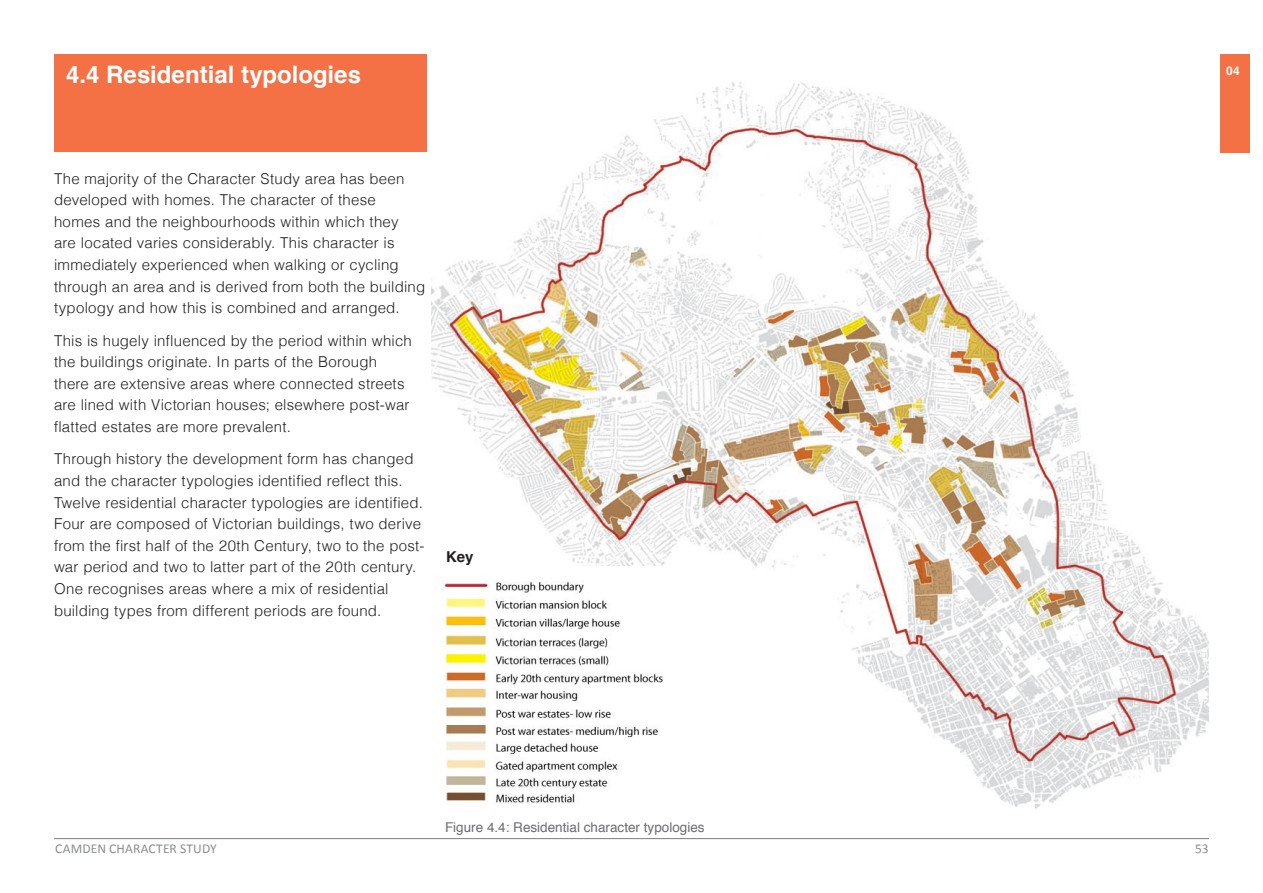
<style>
.page{position:relative;width:1263px;height:893px;background:#fff}
.page>*{position:absolute;margin:0;border:0;box-sizing:border-box;transform-origin:0 0}
.t1{font:700 24px "Helvetica";color:#fff}
.t2{font:300 15px/21.6px "Helvetica";letter-spacing:.015em;color:#231f20}
.t3{font:700 15px "Helvetica";color:#231f20}
.t4{font:13.5px "Helvetica";color:#6c6d70}
.t5{font:13.5px "Calibri";letter-spacing:.01em;color:#8a8d8f}
.t6{font:700 12px "Helvetica";color:#fff}
</style>
<div class="page">
<div style="left:1219px;top:54px;width:30px;height:98px;background:#f37145"></div>
<hr style="left:54px;top:838px;width:1155px;height:1px;background:#837c7b">
<div style="left:54px;top:54px;width:373px;height:97px;background:#f37145"></div>
<img style="left:431px;top:82px;width:778px;height:727px">
<img style="left:431px;top:567px;width:270px;height:242px">
<h1 class="t1" style="left:66px;top:55px;width:297px">4.4 Residential typologies</h1>
<p class="t2" style="left:54px;top:166px;width:373px">The majority of the Character Study area has been developed with homes. The character of these homes and the neighbourhoods within which they<br>are located varies considerably. This character is immediately experienced when walking or cycling through an area and is derived from both the building typology and how this is combined and arranged.</p>
<p class="t2" style="left:54px;top:328px;width:359px">This is hugely influenced by the period within which the buildings originate. In parts of the Borough there are extensive areas where connected streets are lined with Victorian houses; elsewhere post-war flatted estates are more prevalent.</p>
<p class="t2" style="left:54px;top:447px;width:372px">Through history the development form has changed and the character typologies identified reflect this.<br>Twelve residential character typologies are identified.<br>Four are composed of Victorian buildings, two derive from the first half of the 20th Century, two to the post&shy;war period and two to latter part of the 20th century.<br>One recognises areas where a mix of residential building types from different periods are found.</p>
<p class="t3" style="left:446px;top:545px;width:29px">Key</p>
<p class="t6" style="left:1226px;top:62px;width:15px">04</p>
<p class="t4" style="left:445px;top:816px;width:261px">Figure 4.4: Residential character typologies</p>
<p class="t5" style="left:55px;top:840px;width:163px">CAMDEN CHARACTER STUDY</p>
<p class="t5" style="left:1195px;top:840px;width:15px">53</p>
</div>
